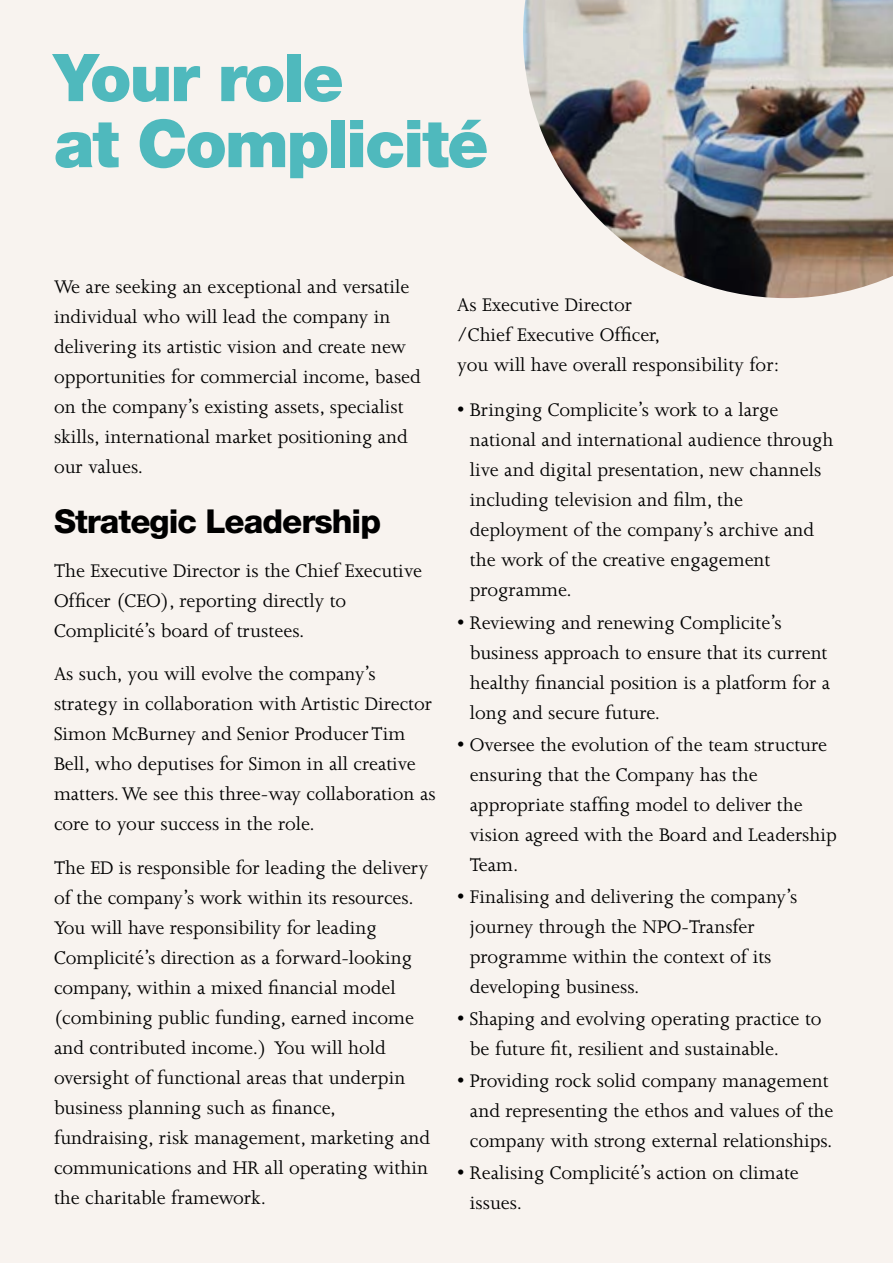
<style>
.page{position:relative;width:893px;height:1263px;background:#f8f3ef}
.page>*{position:absolute;margin:0;border:0;box-sizing:border-box;transform-origin:0 0}
.t1{font:900 66px/66px "Helvetica Neue LT Std";letter-spacing:-.03em;color:#4fb9bd}
.t2{font:800 33px "Helvetica Neue LT Std";letter-spacing:-.03em;color:#000}
.t3{font:21px/30px "Joanna MT Std";color:#000}
</style>
<div class="page">
<img style="left:523px;top:0;width:370px;height:298px">
<h1 class="t1" style="left:54px;top:44px;width:436px">Your role<br>at Complicité</h1>
<p class="t3" style="left:54px;top:272px;width:368px">We are seeking an exceptional and versatile individual who will lead the company in delivering its artistic vision and create new opportunities for commercial income, based on the company’s existing assets, specialist skills, international market positioning and our values.</p>
<h2 class="t2" style="left:54px;top:502px;width:329px">Strategic Leadership</h2>
<p class="t3" style="left:54px;top:556px;width:369px">The Executive Director is the Chief Executive<br>Officer (CEO), reporting directly to<br>Complicité’s board of trustees.</p>
<p class="t3" style="left:54px;top:659px;width:383px">As such, you will evolve the company’s strategy in collaboration with Artistic Director Simon McBurney and Senior Producer Tim Bell, who deputises for Simon in all creative matters. We see this three-way collaboration as core to your success in the role.</p>
<p class="t3" style="left:54px;top:853px;width:378px">The ED is responsible for leading the delivery of the company’s work within its resources.<br>You will have responsibility for leading Complicité’s direction as a forward-looking company, within a mixed financial model (combining public funding, earned income and contributed income.) You will hold oversight of functional areas that underpin business planning such as finance, fundraising, risk management, marketing and communications and HR all operating within the charitable framework.</p>
<p class="t3" style="left:457px;top:289px;width:324px">As Executive Director<br>/Chief Executive Officer,<br>you will have overall responsibility for:</p>
<p class="t3" style="left:470px;top:395px;width:365px;text-indent:-13px">• Bringing Complicite’s work to a large national and international audience through live and digital presentation, new channels including television and film, the deployment of the company’s archive and the work of the creative engagement programme.</p>
<p class="t3" style="left:470px;top:607px;width:362px;text-indent:-13px">• Reviewing and renewing Complicite’s business approach to ensure that its current healthy financial position is a platform for a long and secure future.</p>
<p class="t3" style="left:470px;top:729px;width:368px;text-indent:-13px">• Oversee the evolution of the team structure ensuring that the Company has the appropriate staffing model to deliver the vision agreed with the Board and Leadership Team.</p>
<p class="t3" style="left:470px;top:882px;width:329px;text-indent:-13px">• Finalising and delivering the company’s journey through the NPO-Transfer programme within the context of its developing business.</p>
<p class="t3" style="left:470px;top:1004px;width:353px;text-indent:-13px">• Shaping and evolving operating practice to be future fit, resilient and sustainable.</p>
<p class="t3" style="left:470px;top:1066px;width:365px;text-indent:-13px">• Providing rock solid company management and representing the ethos and values of the company with strong external relationships.</p>
<p class="t3" style="left:470px;top:1158px;width:331px;text-indent:-13px">• Realising Complicité’s action on climate issues.</p>
</div>
